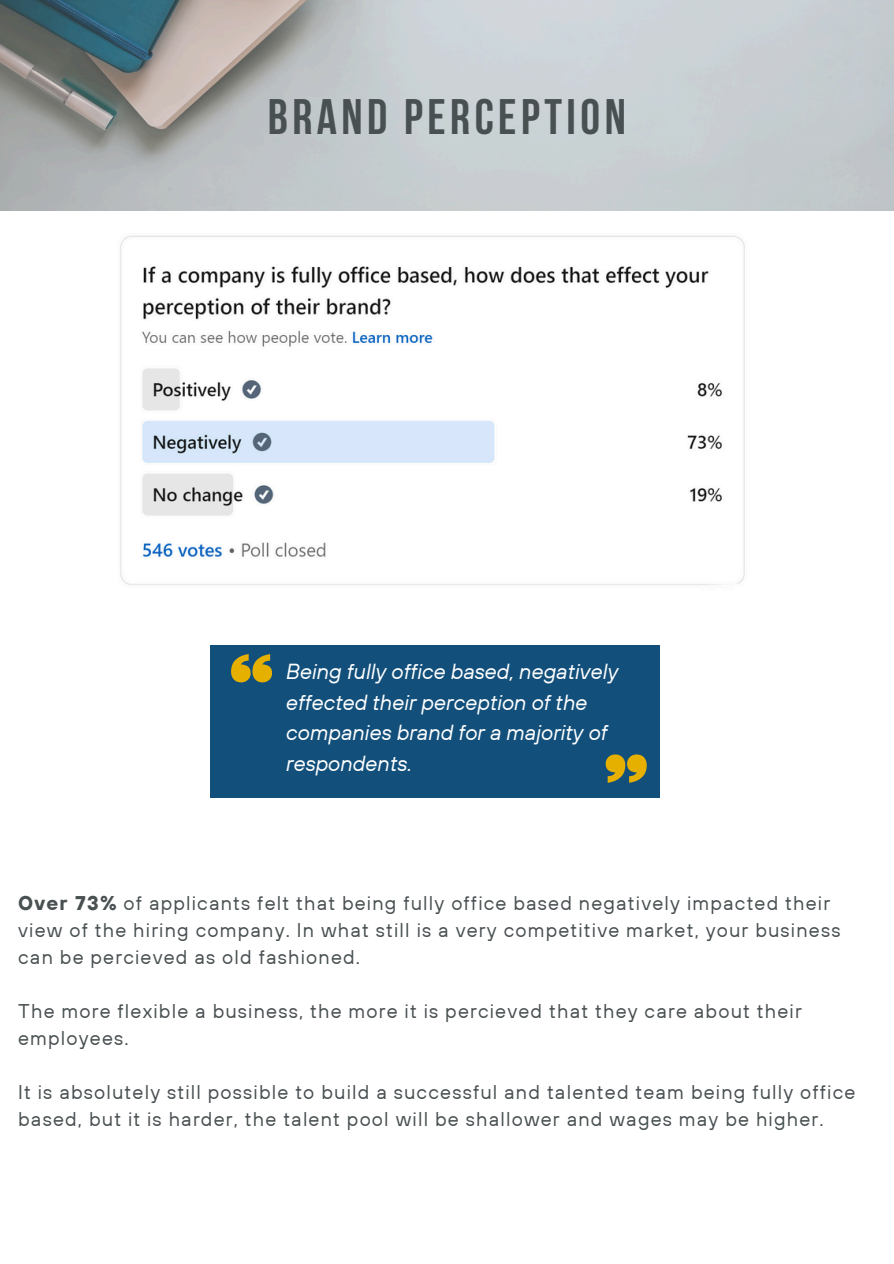
<style>
.page{position:relative;width:894px;height:1264px;background:#fff}
.page>*{position:absolute;margin:0;border:0;box-sizing:border-box;transform-origin:0 0}
.t1{font:700 49.65px "Bebas Neue";letter-spacing:.09em;color:#495052}
.t2{font:italic 21.75px/30.3px "TT Hoves";color:#fff}
.t3{font:19.8px/27px "TT Hoves";letter-spacing:.06em;color:#495052}
.s1{font-weight:700}
</style>
<div class="page">
<div style="left:210px;top:645px;width:449px;height:152px;background:#12507b"></div>
<svg style="left:231px;top:654px;width:40px;height:28px"></svg>
<svg style="left:605px;top:754px;width:41px;height:28px"></svg>
<img style="left:0;top:0;width:893px;height:211px">
<img style="left:120px;top:235px;width:625px;height:350px">
<p class="t1" style="left:267px;top:97px;width:359px">BRAND PERCEPTION</p>
<h1 class="t2" style="left:286px;top:656px;width:333px">Being fully office based, negatively effected their perception of the companies brand for a majority of respondents.</h1>
<p class="t3" style="left:18px;top:889px;width:823px"><span class="s1">Over 73%</span> of applicants felt that being fully office based negatively impacted their view of the hiring company. In what still is a very competitive market, your business can be percieved as old fashioned.</p>
<p class="t3" style="left:18px;top:997px;width:784px">The more flexible a business, the more it is percieved that they care about their employees.</p>
<p class="t3" style="left:18px;top:1078px;width:838px">It is absolutely still possible to build a successful and talented team being fully office based, but it is harder, the talent pool will be shallower and wages may be higher.</p>
</div>
